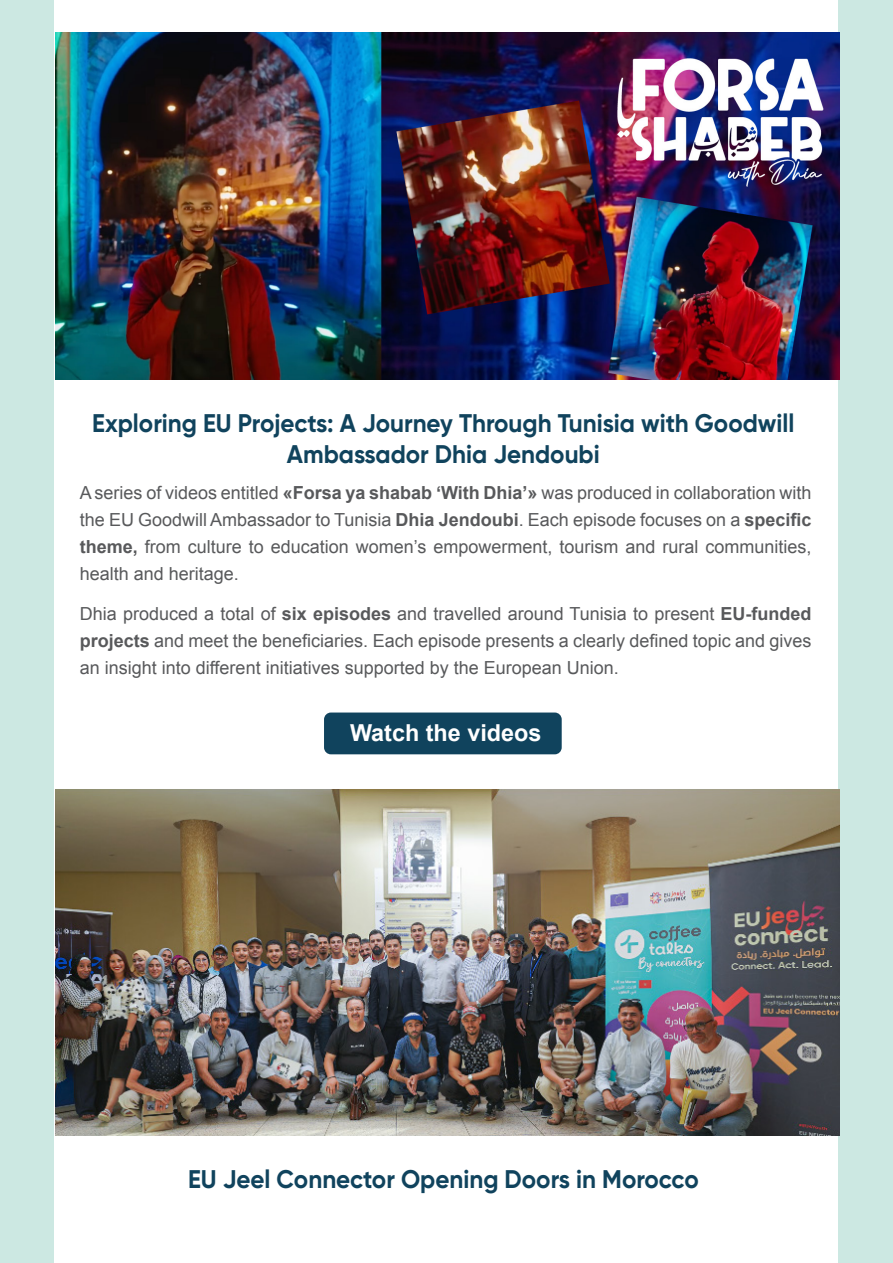
<style>
.page{position:relative;width:893px;height:1263px;background:#cce8e2}
.page>*{position:absolute;margin:0;border:0;box-sizing:border-box;transform-origin:0 0}
.t1{font:700 25.5px/30.6px "Gilroy";color:#10435d;text-align:center;scale:.95 1}
.t2{font:700 23.4px "Arial";color:#fff}
.t3{font:18px/27px "Arial";color:#58595b;text-align:justify}
.s1{font-weight:700}
</style>
<div class="page">
<div style="left:55px;top:0;width:783px;height:1263px;background:#fff"></div>
<img style="left:56px;top:33px;width:784px;height:347px">
<img style="left:56px;top:789px;width:784px;height:346px">
<div style="left:324px;top:712px;width:238px;height:42px;background:#10435d;border-radius:7px"></div>
<h1 class="t1" style="left:92px;top:407px;width:741px">Exploring EU Projects: A Journey Through Tunisia with Goodwill<br>Ambassador Dhia Jendoubi</h1>
<p class="t3" style="left:80px;top:479px;width:733px">A series of videos entitled <span class="s1">«Forsa ya shabab ‘With Dhia’»</span> was produced in collaboration with the EU Goodwill Ambassador to Tunisia <span class="s1">Dhia Jendoubi</span>. Each episode focuses on a <span class="s1">specific theme,</span> from culture to education women’s empowerment, tourism and rural communities, health and heritage.</p>
<p class="t3" style="left:80px;top:601px;width:733px">Dhia produced a total of <span class="s1">six episodes</span> and travelled around Tunisia to present <span class="s1">EU-funded projects</span> and meet the beneficiaries. Each episode presents a clearly defined topic and gives an insight into different initiatives supported by the European Union.</p>
<p class="t2" style="left:350px;top:717px;width:193px">Watch the videos</p>
<h1 class="t1" style="left:188px;top:1163px;width:539px">EU Jeel Connector Opening Doors in Morocco</h1>
</div>
